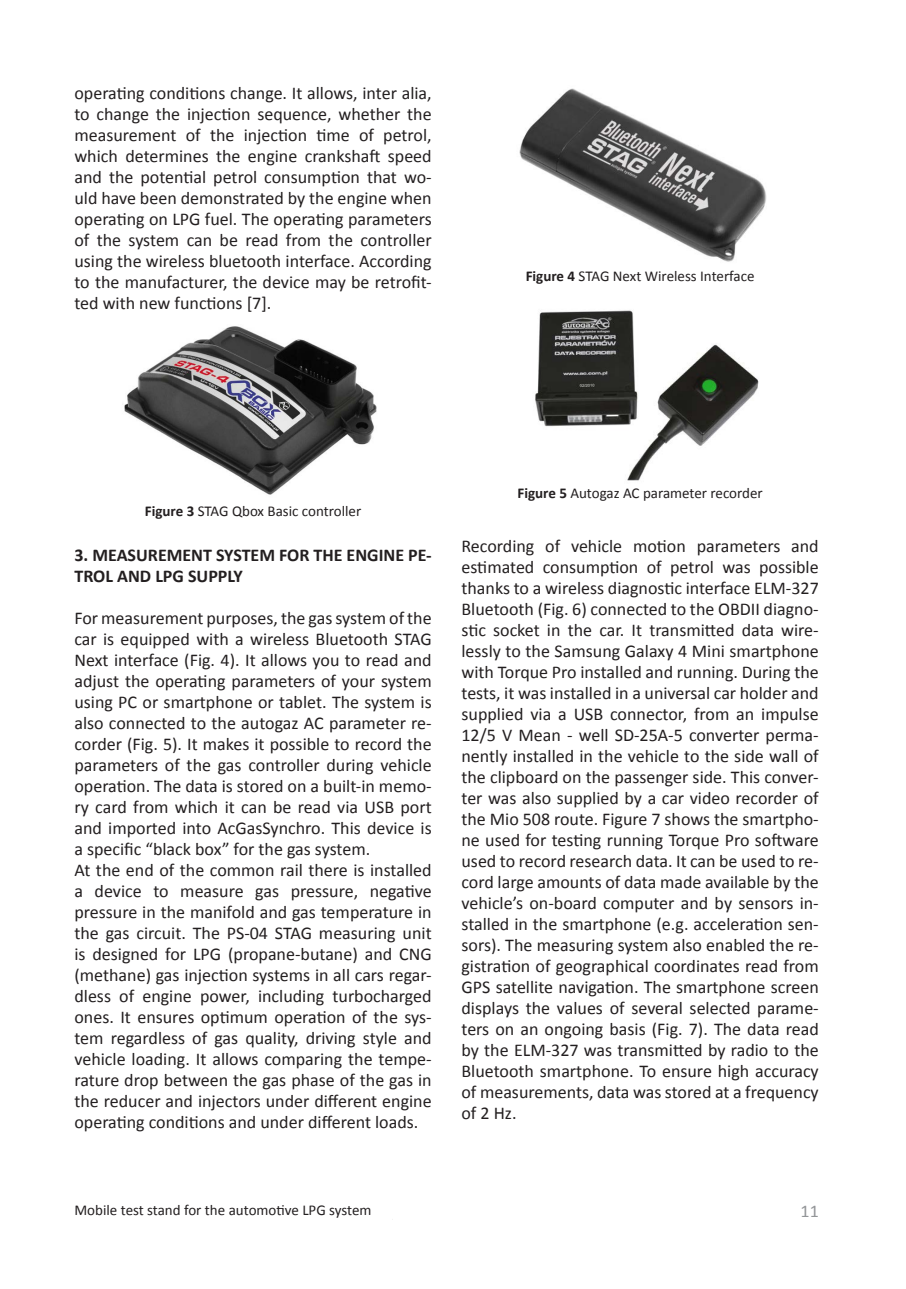
<style>
.page{position:relative;width:906px;height:1289px;background:#fff}
.page>*{position:absolute;margin:0;border:0;box-sizing:border-box;transform-origin:0 0}
.t1{font:18px/21px "Calibri";color:#231f20;text-align:justify}
.t2{font:700 18px/21px "Calibri";color:#231f20}
.t3{font:18px "Calibri";color:#939598}
.t4{font:15px "Calibri";color:#231f20}
.s1{font-weight:700}
.s2{font-size:21px;color:#939598}
</style>
<div class="page">
<img style="left:124px;top:326px;width:253px;height:169px">
<img style="left:535px;top:310px;width:224px;height:171px">
<img style="left:519px;top:88px;width:248px;height:174px">
<p class="t1" style="left:74px;top:82px;width:359px">operating conditions change. It allows, inter alia, to change the injection sequence, whether the measurement of the injection time of petrol, which determines the engine crankshaft speed and the potential petrol consumption that wo&shy;uld have been demonstrated by the engine when operating on LPG fuel. The operating parameters of the system can be read from the controller using the wireless bluetooth interface. According to the manufacturer, the device may be retrofit&shy;ted with new functions [7].</p>
<p class="t4" style="left:526px;top:265px;width:230px"><span class="s1">Figure 4</span> STAG Next Wireless Interface</p>
<p class="t4" style="left:145px;top:501px;width:218px"><span class="s1">Figure 3</span> STAG Qbox Basic controller</p>
<p class="t2" style="left:74px;top:544px;width:359px">3. MEASUREMENT SYSTEM FOR THE ENGINE PE-<br>TROL AND LPG SUPPLY</p>
<p class="t1" style="left:74px;top:607px;width:359px;text-align:left">For measurement purposes, the gas system of the car is equipped with a wireless Bluetooth STAG Next interface (Fig. 4). It allows you to read and adjust the operating parameters of your system using PC or smartphone or tablet. The system is also connected to the autogaz AC parameter re&shy;corder (Fig. 5). It makes it possible to record the parameters of the gas controller during vehicle operation. The data is stored on a built-in memo&shy;ry card from which it can be read via USB port and imported into AcGasSynchro. This device is a specific “black box” for the gas system.<br>At the end of the common rail there is installed a device to measure gas pressure, negative pressure in the manifold and gas temperature in the gas circuit. The PS-04 STAG measuring unit is designed for LPG (propane-butane) and CNG (methane) gas injection systems in all cars regar&shy;dless of engine power, including turbocharged ones. It ensures optimum operation of the sys&shy;tem regardless of gas quality, driving style and vehicle loading. It allows comparing the tempe&shy;rature drop between the gas phase of the gas in the reducer and injectors under different engine operating conditions and under different loads.</p>
<p class="t4" style="left:517px;top:482px;width:247px"><span class="s1">Figure 5</span> Autogaz AC parameter recorder</p>
<p class="t1" style="left:461px;top:535px;width:359px">Recording of vehicle motion parameters and estimated consumption of petrol was possible thanks to a wireless diagnostic interface ELM-327<br>Bluetooth (Fig. 6) connected to the OBDII diagno&shy;stic socket in the car. It transmitted data wire&shy;lessly to the Samsung Galaxy 4 Mini smartphone with Torque Pro installed and running. During the tests, it was installed in a universal car holder and supplied via a USB connector, from an impulse 12/5 V Mean - well SD-25A-5 converter perma&shy;nently installed in the vehicle to the side wall of the clipboard on the passenger side. This conver&shy;ter was also supplied by a car video recorder of the Mio 508 route. Figure 7 shows the smartpho&shy;ne used for testing running Torque Pro software used to record research data. It can be used to re&shy;cord large amounts of data made available by the vehicle’s on-board computer and by sensors in&shy;stalled in the smartphone (e.g. acceleration sen&shy;sors). The measuring system also enabled the re&shy;gistration of geographical coordinates read from GPS satellite navigation. The smartphone screen displays the values of several selected parame&shy;ters on an ongoing basis (Fig. 7). The data read by the ELM-327 was transmitted by radio to the Bluetooth smartphone. To ensure high accuracy of measurements, data was stored at a frequency of 2 Hz.</p>
<p class="t4" style="left:74px;top:1199px;width:427px">Mobile test stand for the automotive LPG system <span class="s2">ABiD 1/2020</span></p>
<p class="t3" style="left:800px;top:1198px;width:20px">11</p>
</div>
